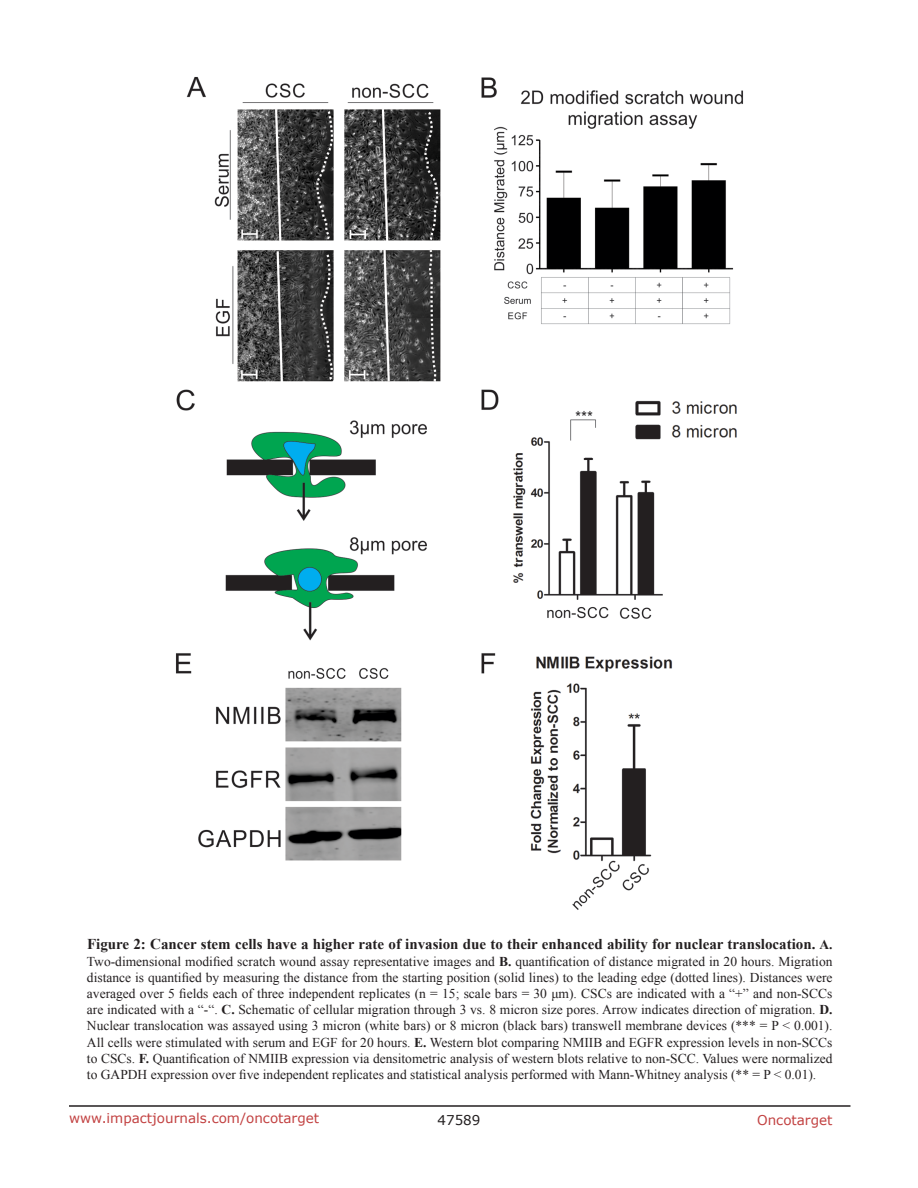
<style>
.page{position:relative;width:918px;height:1188px;background:#fff}
.page>*{position:absolute;margin:0;border:0;box-sizing:border-box;transform-origin:0 0}
.t1{font:700 15px "Times New Roman";color:#231f20}
.t2{font:13.5px/16.2px "Times New Roman";color:#231f20;text-align:justify}
.t3{font:13.5px "Verdana";color:#c24141}
.t4{font:13.5px "Verdana";color:#231f20}
.s1{font-size:13.5px}
.s2{font-weight:700}
</style>
<div class="page">
<hr style="left:69px;top:1105px;width:781px;height:2px;background:#231f20">
<img style="left:176px;top:76px;width:567px;height:834px">
<p class="t1" style="left:87px;top:934px;width:747px">Figure 2: Cancer stem cells have a higher rate of invasion due to their enhanced ability for nuclear translocation. <span class="s1">A.</span></p>
<p class="t2" style="left:87px;top:953px;width:747px">Two-dimensional modified scratch wound assay representative images and <span class="s2">B.</span> quantification of distance migrated in 20 hours. Migration distance is quantified by measuring the distance from the starting position (solid lines) to the leading edge (dotted lines). Distances were averaged over 5 fields each of three independent replicates (n = 15; scale bars = 30 μm). CSCs are indicated with a “+” and non-SCCs are indicated with a “-“. <span class="s2">C.</span> Schematic of cellular migration through 3 vs. 8 micron size pores. Arrow indicates direction of migration. <span class="s2">D.<br></span>Nuclear translocation was assayed using 3 micron (white bars) or 8 micron (black bars) transwell membrane devices (*** = P &lt; 0.001).<br>All cells were stimulated with serum and EGF for 20 hours. <span class="s2">E.</span> Western blot comparing NMIIB and EGFR expression levels in non-SCCs to CSCs. <span class="s2">F.</span> Quantification of NMIIB expression via densitometric analysis of western blots relative to non-SCC. Values were normalized to GAPDH expression over five independent replicates and statistical analysis performed with Mann-Whitney analysis (** = P &lt; 0.01).</p>
<p class="t3" style="left:69px;top:1109px;width:252px">www.impactjournals.com/oncotarget</p>
<p class="t4" style="left:438px;top:1111px;width:44px">47589</p>
<p class="t3" style="left:757px;top:1111px;width:77px">Oncotarget</p>
</div>
